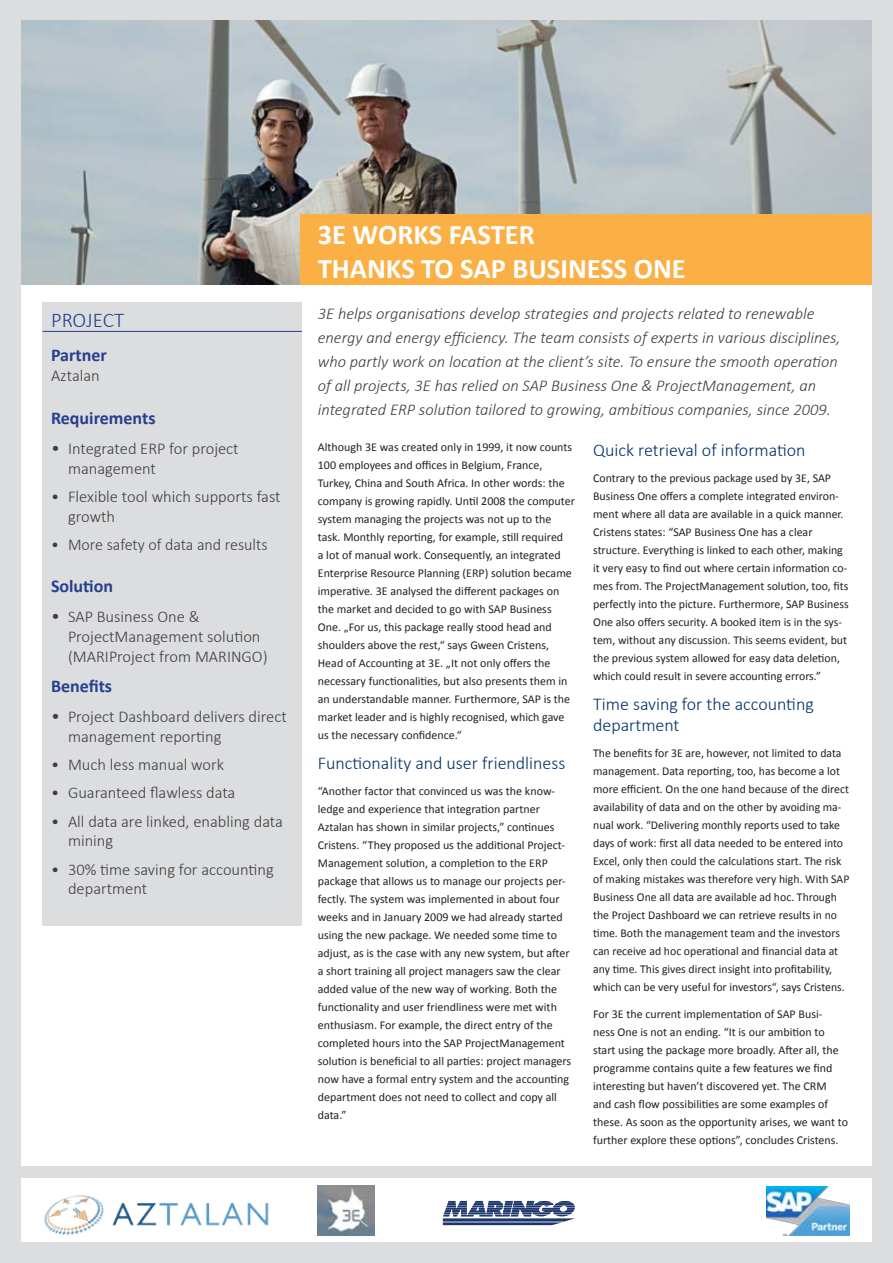
<style>
.page{position:relative;width:893px;height:1263px;background:#dcdddf}
.page>*{position:absolute;margin:0;border:0;box-sizing:border-box;transform-origin:0 0}
.t1{font:700 28.5px/34.2px "Calibri";color:#fff}
.t2{font:300 21px "Calibri";letter-spacing:-.005em;color:#253f8e}
.t3{font:300 18px/21px "Calibri";color:#003066}
.t4{font:700 18px "Calibri";color:#253f8e}
.t5{font:300 16.5px/19.8px "Calibri";color:#3e3e3f}
.t6{font:italic 300 16.5px/24px "Calibri";color:#3e3e3f}
.t7{font:12px/18px "Calibri";color:#231f20}
.s1{font-size:18px}
</style>
<div class="page">
<div style="left:21px;top:166px;width:851px;height:999px;background:#fff"></div>
<img style="left:21px;top:20px;width:851px;height:265px">
<div style="left:300px;top:215px;width:572px;height:70px;background:#fbb046"></div>
<div style="left:43px;top:302px;width:259px;height:624px;background:#dcdddf"></div>
<hr style="left:43px;top:331px;width:259px;height:1px;background:#253f8e">
<div style="left:21px;top:1178px;width:851px;height:64px;background:#fff"></div>
<svg style="left:443px;top:1201px;width:132px;height:24px"></svg>
<img style="left:767px;top:1186px;width:83px;height:49px">
<img style="left:44px;top:1195px;width:225px;height:40px">
<img style="left:317px;top:1185px;width:58px;height:50px">
<h2 class="t2" style="left:51px;top:307px;width:75px">PROJECT</h2>
<h3 class="t4" style="left:51px;top:344px;width:57px">Partner</h3>
<h3 class="t5" style="left:51px;top:365px;width:50px">Aztalan</h3>
<h3 class="t4" style="left:51px;top:407px;width:106px">Requirements</h3>
<h3 class="t5" style="left:68px;top:439px;width:172px;text-indent:-17px"><span class="s1">•</span> Integrated ERP for project management</h3>
<h3 class="t5" style="left:68px;top:487px;width:214px;text-indent:-17px">• Flexible tool which supports fast growth</h3>
<h3 class="t5" style="left:51px;top:535px;width:218px">• More safety of data and results</h3>
<h3 class="t4" style="left:51px;top:574px;width:64px">Solution</h3>
<h3 class="t5" style="left:68px;top:606px;width:201px;text-indent:-17px"><span class="s1">•</span> SAP Business One &amp;<br>ProjectManagement solution (MARIProject from MARINGO)</h3>
<h3 class="t4" style="left:51px;top:674px;width:63px">Benefits</h3>
<h3 class="t5" style="left:68px;top:706px;width:220px;text-indent:-17px"><span class="s1">•</span> Project Dashboard delivers direct management reporting</h3>
<h3 class="t5" style="left:51px;top:754px;width:175px">• Much less manual work</h3>
<h3 class="t5" style="left:51px;top:783px;width:186px">• Guaranteed flawless data</h3>
<h3 class="t5" style="left:68px;top:811px;width:216px;text-indent:-17px">• All data are linked, enabling data mining</h3>
<h3 class="t5" style="left:68px;top:859px;width:207px;text-indent:-17px">• 30% time saving for accounting department</h3>
<h1 class="t1" style="left:318px;top:217px;width:369px">3E WORKS FASTER<br>THANKS TO SAP BUSINESS ONE</h1>
<p class="t6" style="left:318px;top:301px;width:524px">3E helps organisations develop strategies and projects related to renewable energy and energy efficiency. The team consists of experts in various disciplines, who partly work on location at the client’s site. To ensure the smooth operation of all projects, 3E has relied on SAP Business One &amp; ProjectManagement, an integrated ERP solution tailored to growing, ambitious companies, since 2009.</p>
<p class="t7" style="left:318px;top:438px;width:259px">Although 3E was created only in 1999, it now counts 100 employees and offices in Belgium, France, Turkey, China and South Africa. In other words: the company is growing rapidly. Until 2008 the computer system managing the projects was not up to the task. Monthly reporting, for example, still required<br>a lot of manual work. Consequently, an integrated Enterprise Resource Planning (ERP) solution became imperative. 3E analysed the different packages on the market and decided to go with SAP Business One. „For us, this package really stood head and shoulders above the rest,“ says Gween Cristens, Head of Accounting at 3E. „It not only offers the necessary functionalities, but also presents them in an understandable manner. Furthermore, SAP is the market leader and is highly recognised, which gave us the necessary confidence.“</p>
<h3 class="t3" style="left:318px;top:752px;width:249px">Functionality and user friendliness</h3>
<p class="t7" style="left:318px;top:782px;width:255px">“Another factor that convinced us was the know&shy;ledge and experience that integration partner Aztalan has shown in similar projects,” continues Cristens. “They proposed us the additional Project-Management solution, a completion to the ERP package that allows us to manage our projects per&shy;fectly. The system was implemented in about four weeks and in January 2009 we had already started using the new package. We needed some time to adjust, as is the case with any new system, but after a short training all project managers saw the clear added value of the new way of working. Both the functionality and user friendliness were met with enthusiasm. For example, the direct entry of the completed hours into the SAP ProjectManagement solution is beneficial to all parties: project managers now have a formal entry system and the accounting department does not need to collect and copy all data.”</p>
<h3 class="t3" style="left:593px;top:439px;width:214px">Quick retrieval of information</h3>
<p class="t7" style="left:593px;top:469px;width:257px">Contrary to the previous package used by 3E, SAP Business One offers a complete integrated environ&shy;ment where all data are available in a quick manner.<br>Cristens states: “SAP Business One has a clear structure. Everything is linked to each other, making it very easy to find out where certain information co&shy;mes from. The ProjectManagement solution, too, fits perfectly into the picture. Furthermore, SAP Business One also offers security. A booked item is in the sys&shy;tem, without any discussion. This seems evident, but the previous system allowed for easy data deletion, which could result in severe accounting errors.”</p>
<h3 class="t3" style="left:593px;top:693px;width:222px">Time saving for the accounting department</h3>
<p class="t7" style="left:593px;top:744px;width:258px">The benefits for 3E are, however, not limited to data management. Data reporting, too, has become a lot more efficient. On the one hand because of the direct availability of data and on the other by avoiding ma&shy;nual work. “Delivering monthly reports used to take days of work: first all data needed to be entered into Excel, only then could the calculations start. The risk of making mistakes was therefore very high. With SAP Business One all data are available ad hoc. Through the Project Dashboard we can retrieve results in no time. Both the management team and the investors can receive ad hoc operational and financial data at any time. This gives direct insight into profitability, which can be very useful for investors“, says Cristens.</p>
<p class="t7" style="left:593px;top:1005px;width:256px">For 3E the current implementation of SAP Busi-<br>ness One is not an ending. “It is our ambition to start using the package more broadly. After all, the programme contains quite a few features we find interesting but haven’t discovered yet. The CRM<br>and cash flow possibilities are some examples of these. As soon as the opportunity arises, we want to further explore these options”, concludes Cristens.</p>
</div>
